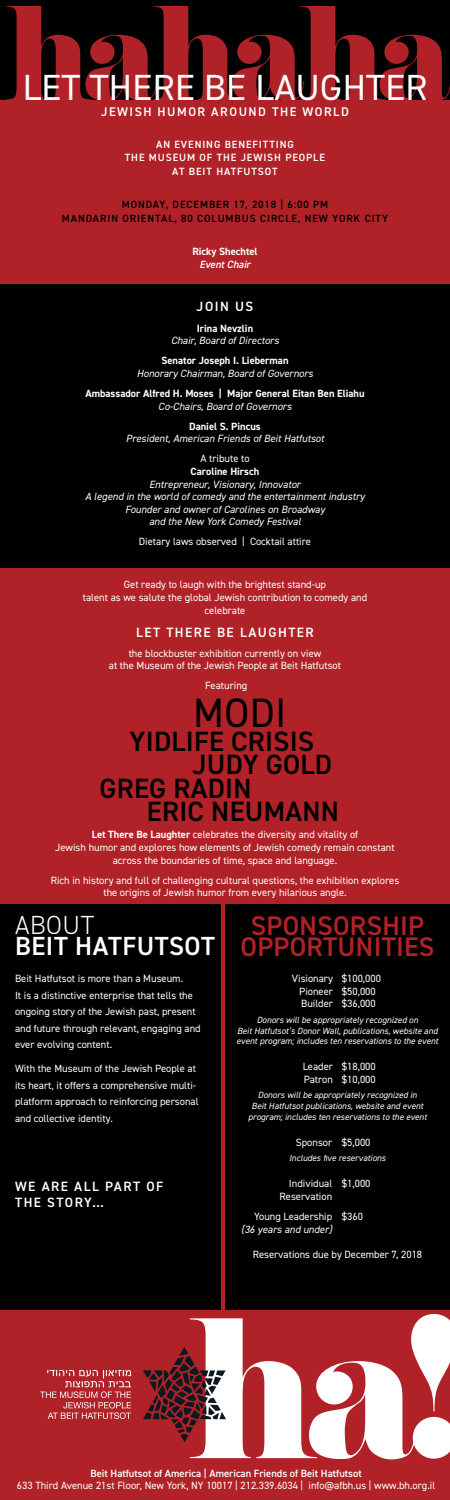
<style>
.page{position:relative;width:450px;height:1500px;background:#fff}
.page>*{position:absolute;margin:0;border:0;box-sizing:border-box;transform-origin:0 0}
.t1{font:41.17px "DIN2014";color:#000}
.t2{font:36.45px "DIN2014";letter-spacing:.01em;color:#fff}
.t3{font:600 27.9px "DIN2014";letter-spacing:.01em;color:#000}
.t4{font:600 27px/21.6px "DIN2014";letter-spacing:.01em;color:#b02227;text-align:center}
.t5{font:600 26.25px "DIN2014";letter-spacing:.02em;color:#fff}
.t6{font:300 26.25px "DIN2014";letter-spacing:.02em;color:#fff}
.t7{font:600 13.5px/16.2px "DIN2014";letter-spacing:.11em;color:#fff}
.t8{font:600 12.6px "DIN2014";letter-spacing:.12em;color:#fff}
.t9{font:10.5px/12.6px "DIN2014";color:#fff;text-align:center}
.t10{font:italic 10.5px/12.6px "DIN2014";color:#fff;text-align:center}
.t11{font:700 10.5px "DIN2014";color:#fff}
.t12{font:600 10.5px/13.5px "DIN2014";letter-spacing:.085em;color:#000;text-align:center}
.t13{font:600 10.5px/13.5px "DIN2014";letter-spacing:.085em;color:#fff;text-align:center}
.t14{font:600 10.5px "DIN2014";color:#fff}
.t15{font:italic 600 10.5px "DIN2014";color:#fff}
.t16{font:italic 9px/10.8px "DIN2014";color:#fff;text-align:center}
.s1{font-weight:700}
</style>
<div class="page">
<div style="left:0;top:26px;width:450px;height:1474px;background:#b02227"></div>
<div style="left:0;top:284px;width:450px;height:284px;background:#000"></div>
<div style="left:0;top:904px;width:450px;height:406px;background:#000"></div>
<div style="left:0;top:0;width:450px;height:100px;background:#000101"></div>
<svg style="left:6px;top:6px;width:444px;height:94px"></svg>
<hr style="left:222px;top:899px;width:3px;height:413px;background:#b02227">
<svg style="left:190px;top:1314px;width:260px;height:145px"></svg>
<svg style="left:40px;top:1370px;width:91px;height:49px"></svg>
<svg style="left:143px;top:1347px;width:83px;height:95px"></svg>
<h2 class="t2" style="left:23px;top:65px;width:406px">LET THERE BE LAUGHTER</h2>
<p class="t8" style="left:101px;top:104px;width:249px">JEWISH HUMOR AROUND THE WORLD</p>
<p class="t13" style="left:125px;top:137px;width:202px">AN EVENING BENEFITTING<br>THE MUSEUM OF THE JEWISH PEOPLE<br>AT BEIT HATFUTSOT</p>
<p class="t12" style="left:62px;top:198px;width:328px">MONDAY, DECEMBER 17, 2018 | 6:00 PM<br>MANDARIN ORIENTAL, 80 COLUMBUS CIRCLE, NEW YORK CITY</p>
<p class="t11" style="left:192px;top:244px;width:67px">Ricky Shechtel</p>
<p class="t15" style="left:199px;top:257px;width:53px">Event Chair</p>
<p class="t7" style="left:197px;top:298px;width:58px">JOIN US</p>
<p class="t11" style="left:197px;top:321px;width:58px">Irina Nevzlin</p>
<p class="t10" style="left:171px;top:334px;width:109px">Chair, Board of Directors</p>
<p class="t11" style="left:161px;top:354px;width:129px">Senator Joseph I. Lieberman</p>
<p class="t10" style="left:137px;top:367px;width:178px">Honorary Chairman, Board of Governors</p>
<p class="t11" style="left:85px;top:386px;width:281px">Ambassador Alfred H. Moses | Major General Eitan Ben Eliahu</p>
<p class="t10" style="left:158px;top:399px;width:135px">Co-Chairs, Board of Governors</p>
<p class="t11" style="left:189px;top:419px;width:73px">Daniel S. Pincus</p>
<p class="t10" style="left:126px;top:432px;width:200px">President, American Friends of Beit Hatfutsot</p>
<p class="t9" style="left:200px;top:452px;width:51px">A tribute to</p>
<p class="t11" style="left:191px;top:464px;width:70px">Caroline Hirsch</p>
<p class="t10" style="left:85px;top:477px;width:281px">Entrepreneur, Visionary, Innovator<br>A legend in the world of comedy and the entertainment industry Founder and owner of Carolines on Broadway<br>and the New York Comedy Festival</p>
<p class="t9" style="left:139px;top:535px;width:174px">Dietary laws observed | Cocktail attire</p>
<p class="t9" style="left:83px;top:578px;width:286px">Get ready to laugh with the brightest stand-up<br>talent as we salute the global Jewish contribution to comedy and celebrate</p>
<p class="t7" style="left:136px;top:624px;width:179px">LET THERE BE LAUGHTER</p>
<p class="t9" style="left:109px;top:647px;width:234px">the blockbuster exhibition currently on view<br>at the Museum of the Jewish People at Beit Hatfutsot</p>
<p class="t9" style="left:205px;top:679px;width:44px">Featuring</p>
<h1 class="t1" style="left:193px;top:687px;width:95px">MODI</h1>
<h3 class="t3" style="left:130px;top:723px;width:186px">YIDLIFE CRISIS</h3>
<h3 class="t3" style="left:192px;top:746px;width:141px">JUDY GOLD</h3>
<h3 class="t3" style="left:99px;top:770px;width:154px">GREG RADIN</h3>
<h3 class="t3" style="left:147px;top:793px;width:194px">ERIC NEUMANN</h3>
<p class="t9" style="left:55px;top:828px;width:341px"><span class="s1">Let There Be Laughter</span> celebrates the diversity and vitality of<br>Jewish humor and explores how elements of Jewish comedy remain constant across the boundaries of time, space and language.</p>
<p class="t9" style="left:51px;top:874px;width:350px">Rich in history and full of challenging cultural questions, the exhibition explores the origins of Jewish humor from every hilarious angle.</p>
<h3 class="t6" style="left:15px;top:909px;width:81px">ABOUT</h3>
<h3 class="t5" style="left:15px;top:929px;width:201px">BEIT HATFUTSOT</h3>
<p class="t9" style="left:15px;top:970px;width:187px;line-height:16.5px;text-align:left">Beit Hatfutsot is more than a Museum.<br>It is a distinctive enterprise that tells the ongoing story of the Jewish past, present and future through relevant, engaging and ever evolving content.</p>
<p class="t9" style="left:15px;top:1060px;width:185px;line-height:16.5px;text-align:left">With the Museum of the Jewish People at its heart, it offers a comprehensive multi&shy;platform approach to reinforcing personal and collective identity.</p>
<p class="t7" style="left:15px;top:1178px;width:150px">WE ARE ALL PART OF<br>THE STORY…</p>
<h3 class="t4" style="left:241px;top:914px;width:195px">SPONSORSHIP<br>OPPORTUNITIES</h3>
<p class="t9" style="left:292px;top:972px;width:91px">Visionary $100,000<br>Pioneer $50,000<br>Builder $36,000</p>
<p class="t16" style="left:237px;top:1014px;width:203px">Donors will be appropriately recognized on<br>Beit Hatfutsot’s Donor Wall, publications, website and event program; includes ten reservations to the event</p>
<p class="t9" style="left:303px;top:1060px;width:75px;text-align:left">Leader $18,000<br>Patron $10,000</p>
<p class="t16" style="left:248px;top:1090px;width:180px">Donors will be appropriately recognized in<br>Beit Hatfutsot publications, website and event program; includes ten reservations to the event</p>
<p class="t9" style="left:296px;top:1136px;width:76px">Sponsor $5,000</p>
<p class="t16" style="left:289px;top:1153px;width:98px">Includes five reservations</p>
<p class="t9" style="left:280px;top:1177px;width:92px;text-align:left;text-indent:9px">Individual $1,000<br>Reservation</p>
<p class="t9" style="left:254px;top:1210px;width:110px">Young Leadership $360</p>
<p class="t10" style="left:241px;top:1223px;width:93px">(36 years and under)</p>
<p class="t9" style="left:253px;top:1248px;width:171px">Reservations due by December 7, 2018</p>
<p class="t14" style="left:90px;top:1466px;width:273px">Beit Hatfutsot of America | American Friends of Beit Hatfutsot</p>
<p class="t9" style="left:17px;top:1479px;width:420px">633 Third Avenue 21st Floor, New York, NY 10017 | 212.339.6034 | info@afbh.us | www.bh.org.il</p>
</div>
